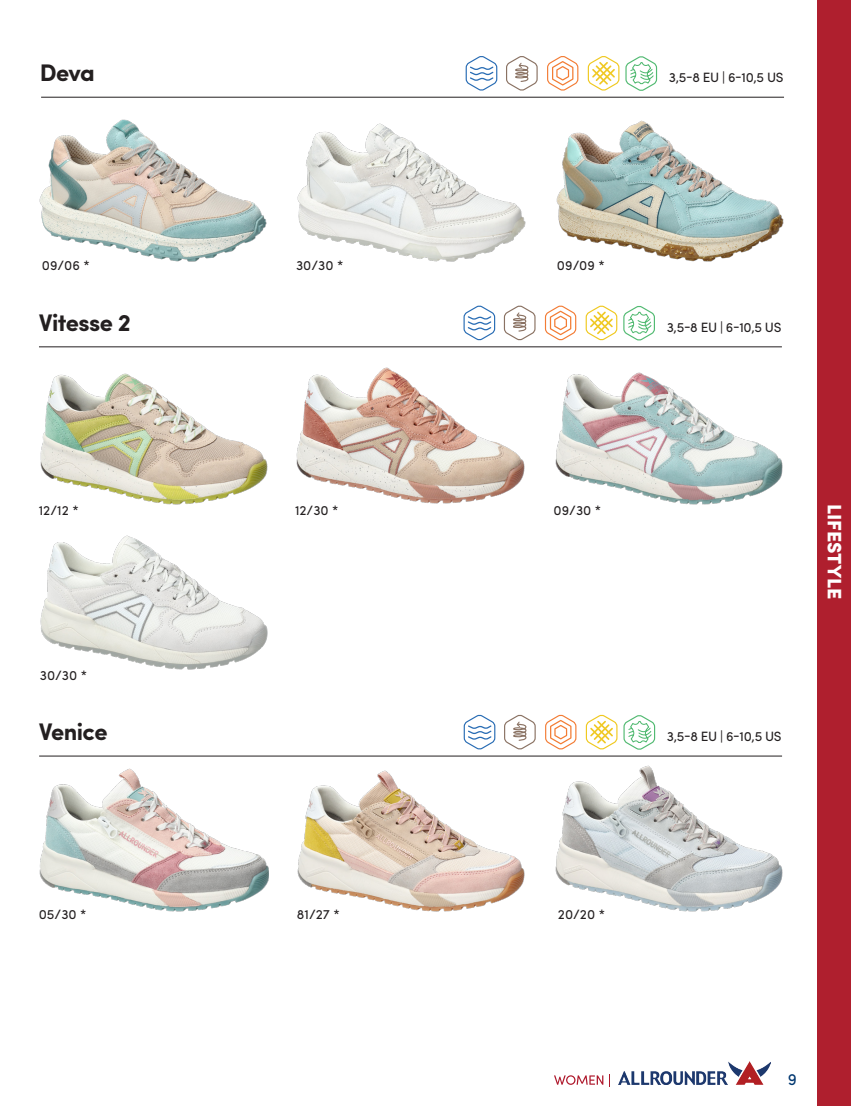
<style>
.page{position:relative;width:851px;height:1106px;background:#fff}
.page>*{position:absolute;margin:0;border:0;box-sizing:border-box;transform-origin:0 0}
.t1{font:700 24px "Sofia Pro";letter-spacing:-.025em;color:#231f20}
.t2{font:900 19.5px "Sofia Pro";color:#fff}
.t3{font:16.5px "Sofia Pro";color:#013770}
.t4{font:13.5px "Sofia Pro";color:#231f20}
</style>
<div class="page">
<img style="left:618px;top:1061px;width:151px;height:23px">
<svg style="left:554px;top:1075px;width:50px;height:10px"></svg>
<div style="left:816px;top:0;width:34px;height:1106px;background:#af1f2e"></div>
<hr style="left:41px;top:97px;width:742px;height:1px;background:#231f20">
<img style="left:39px;top:119px;width:228px;height:143px">
<img style="left:556px;top:120px;width:228px;height:142px">
<img style="left:297px;top:123px;width:229px;height:139px">
<svg style="left:465px;top:56px;width:33px;height:35px"></svg>
<svg style="left:547px;top:56px;width:32px;height:35px"></svg>
<svg style="left:506px;top:56px;width:32px;height:35px"></svg>
<svg style="left:587px;top:56px;width:70px;height:35px"></svg>
<hr style="left:39px;top:346px;width:742px;height:1px;background:#231f20">
<img style="left:40px;top:373px;width:228px;height:132px">
<img style="left:296px;top:367px;width:229px;height:137px">
<img style="left:40px;top:535px;width:228px;height:135px">
<img style="left:555px;top:372px;width:228px;height:133px">
<svg style="left:463px;top:305px;width:32px;height:36px"></svg>
<svg style="left:544px;top:305px;width:32px;height:36px"></svg>
<svg style="left:503px;top:305px;width:33px;height:36px"></svg>
<svg style="left:585px;top:305px;width:70px;height:36px"></svg>
<hr style="left:39px;top:755px;width:743px;height:1px;background:#231f20">
<img style="left:297px;top:770px;width:228px;height:142px">
<img style="left:555px;top:765px;width:228px;height:147px">
<img style="left:40px;top:768px;width:229px;height:144px">
<svg style="left:463px;top:714px;width:33px;height:36px"></svg>
<svg style="left:545px;top:714px;width:32px;height:36px"></svg>
<svg style="left:504px;top:714px;width:32px;height:36px"></svg>
<svg style="left:585px;top:714px;width:70px;height:36px"></svg>
<h1 class="t1" style="left:40px;top:55px;width:56px">Deva</h1>
<p class="t4" style="left:668px;top:67px;width:116px">3,5-8 EU | 6-10,5 US</p>
<p class="t4" style="left:42px;top:255px;width:49px">09/06 *</p>
<p class="t4" style="left:296px;top:255px;width:49px">30/30 *</p>
<p class="t4" style="left:557px;top:255px;width:49px">09/09 *</p>
<h1 class="t1" style="left:39px;top:304px;width:93px">Vitesse 2</h1>
<p class="t4" style="left:666px;top:317px;width:116px">3,5-8 EU | 6-10,5 US</p>
<p class="t4" style="left:39px;top:500px;width:41px">12/12 *</p>
<p class="t4" style="left:295px;top:500px;width:45px">12/30 *</p>
<p class="t4" style="left:40px;top:665px;width:49px">30/30 *</p>
<p class="t4" style="left:553px;top:500px;width:49px">09/30 *</p>
<h1 class="t1" style="left:39px;top:713px;width:70px">Venice</h1>
<p class="t4" style="left:666px;top:726px;width:116px">3,5-8 EU | 6-10,5 US</p>
<h2 class="t2" style="left:849px;top:504px;width:97px;rotate:90deg">LIFESTYLE</h2>
<p class="t4" style="left:39px;top:904px;width:49px">05/30 *</p>
<p class="t4" style="left:297px;top:904px;width:44px">81/27 *</p>
<p class="t4" style="left:558px;top:904px;width:49px">20/20 *</p>
<p class="t3" style="left:787px;top:1066px;width:11px">9</p>
</div>
